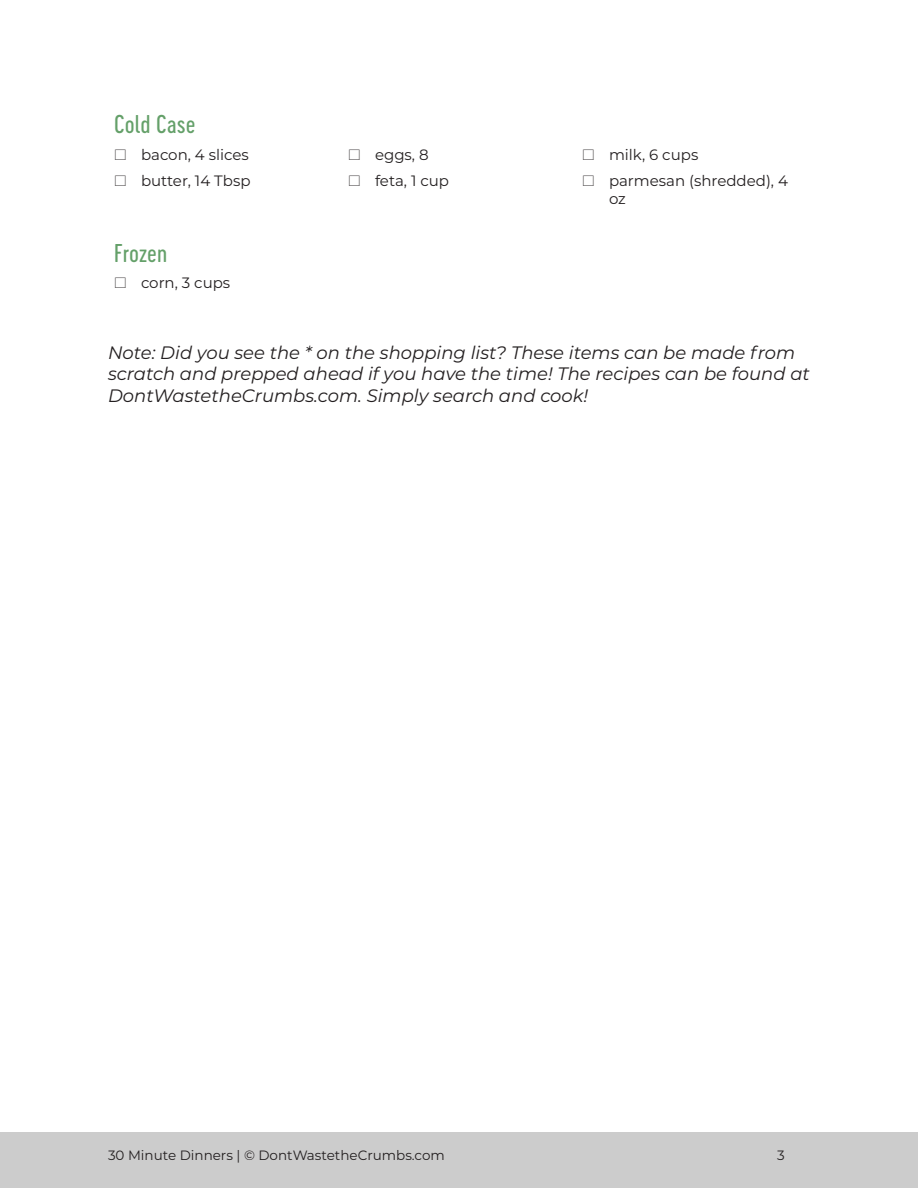
<style>
.page{position:relative;width:918px;height:1188px;background:#fff}
.page>*{position:absolute;margin:0;border:0;box-sizing:border-box;transform-origin:0 0}
.Chart_Heading_2{font:24px "Cervo Neue Regular Neue";color:#64a069}
.Body_Copy{font:italic 18px/21.6px "Montserrat";color:#231f20}
.t1{font:15px/18px "Montserrat";color:#231f20}
.t2{font:13.5px "Montserrat";color:#231f20}
</style>
<div class="page">
<div style="left:0;top:1133px;width:918px;height:55px;background:#ccc"></div>
<p class="Chart_Heading_2" style="left:114px;top:109px;width:83px">Cold Case</p>
<p class="t1" style="left:141px;top:145px;width:109px">bacon, 4 slices</p>
<p class="t1" style="left:375px;top:145px;width:55px">eggs, 8</p>
<p class="t1" style="left:609px;top:145px;width:91px">milk, 6 cups</p>
<p class="t1" style="left:141px;top:171px;width:111px">butter, 14 Tbsp</p>
<p class="t1" style="left:375px;top:171px;width:76px">feta, 1 cup</p>
<p class="t1" style="left:609px;top:171px;width:180px">parmesan (shredded), 4 oz</p>
<p class="Chart_Heading_2" style="left:114px;top:237px;width:55px">Frozen</p>
<p class="t1" style="left:141px;top:274px;width:91px">corn, 3 cups</p>
<p class="Body_Copy" style="left:108px;top:341px;width:703px">Note: Did you see the * on the shopping list? These items can be made from scratch and prepped ahead if you have the time! The recipes can be found at<br>DontWastetheCrumbs.com. Simply search and cook!</p>
<p class="t2" style="left:108px;top:1146px;width:338px">30 Minute Dinners | © DontWastetheCrumbs.com</p>
<p class="t2" style="left:777px;top:1146px;width:9px">3</p>
</div>
